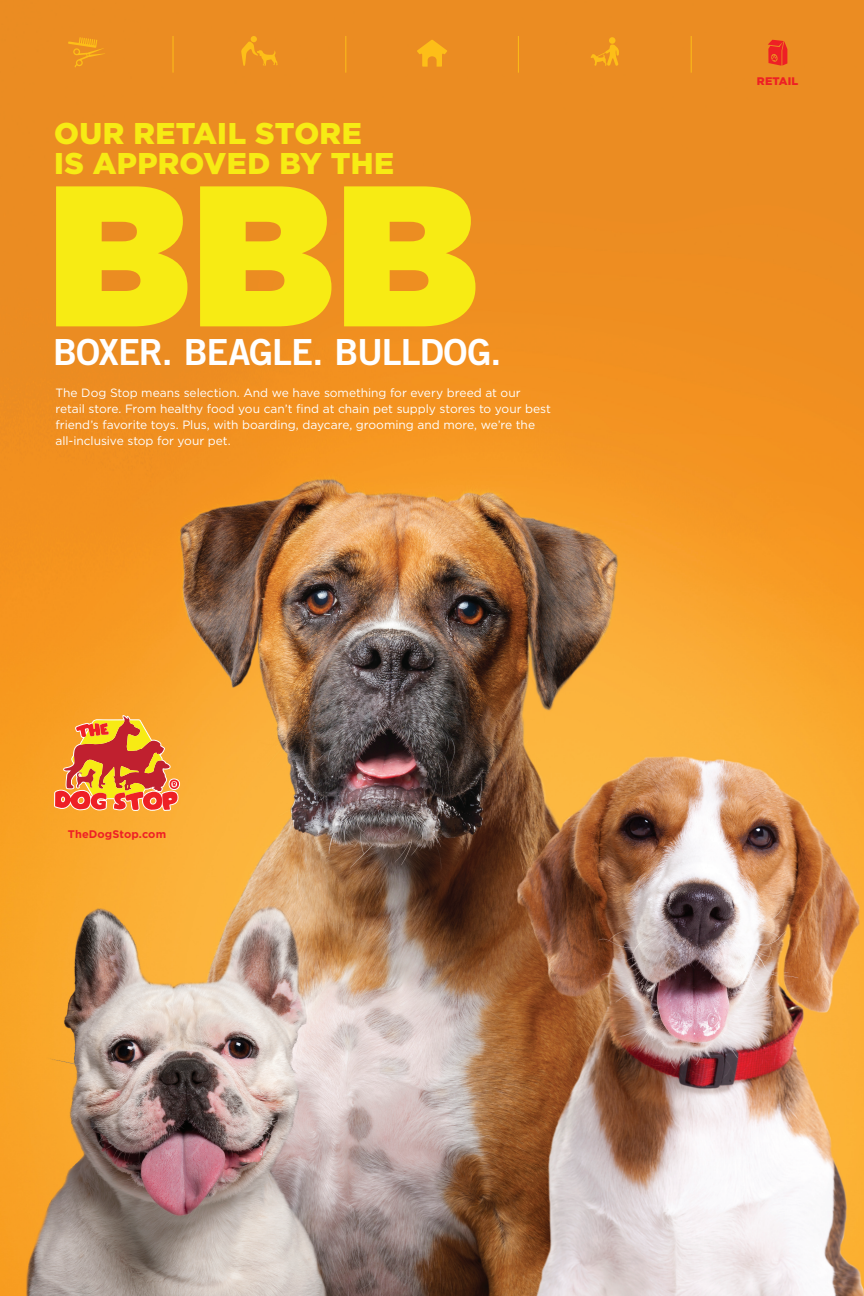
<style>
.page{position:relative;width:864px;height:1296px;background:#fff}
.page>*{position:absolute;margin:0;border:0;box-sizing:border-box;transform-origin:0 0}
.t1{font:900 200px "Gotham HTF";color:#f7eb14}
.t2{font:36px "Trade Gothic LT Std Bd 2";letter-spacing:-.03em;color:#fff}
.t3{font:900 30px/30px "Gotham HTF";letter-spacing:.01em;color:#f7eb14}
.t4{font:12px/16px "Gotham HTF";letter-spacing:-.005em;color:#fff}
.t5{font:700 11px "Gotham HTF";letter-spacing:.005em;color:#ee2025}
.t6{font:900 11px "Gotham HTF";letter-spacing:.01em;color:#ee2025}
</style>
<div class="page">
<img style="left:0;top:0;width:864px;height:1296px">
<svg style="left:417px;top:40px;width:30px;height:27px"></svg>
<svg style="left:241px;top:36px;width:37px;height:30px"></svg>
<svg style="left:68px;top:37px;width:37px;height:30px"></svg>
<svg style="left:591px;top:45px;width:28px;height:21px"></svg>
<div style="left:609px;top:37px;width:7px;height:7px;background:#fdbe18;border-radius:50%"></div>
<svg style="left:768px;top:40px;width:19px;height:26px"></svg>
<hr style="left:173px;top:36px;width:1px;height:37px;background:#fdbe18">
<hr style="left:346px;top:36px;width:1px;height:37px;background:#fdbe18">
<hr style="left:518px;top:36px;width:1px;height:37px;background:#fdbe18">
<hr style="left:691px;top:36px;width:1px;height:37px;background:#fdbe18">
<svg style="left:54px;top:715px;width:126px;height:96px;background:#e77f38"></svg>
<p class="t3" style="left:54px;top:118px;width:342px">OUR RETAIL STORE<br>IS APPROVED BY THE</p>
<p class="t1" style="left:48px;top:140px;width:431px">BBB</p>
<p class="t2" style="left:53px;top:329px;width:450px">BOXER. BEAGLE. BULLDOG.</p>
<p class="t4" style="left:56px;top:385px;width:497px">The Dog Stop means selection. And we have something for every breed at our retail store. From healthy food you can’t find at chain pet supply stores to your best friend’s favorite toys. Plus, with boarding, daycare, grooming and more, we’re the all-inclusive stop for your pet.</p>
<p class="t5" style="left:68px;top:827px;width:100px">TheDogStop.com</p>
<p class="t6" style="left:757px;top:75px;width:43px">RETAIL</p>
</div>
